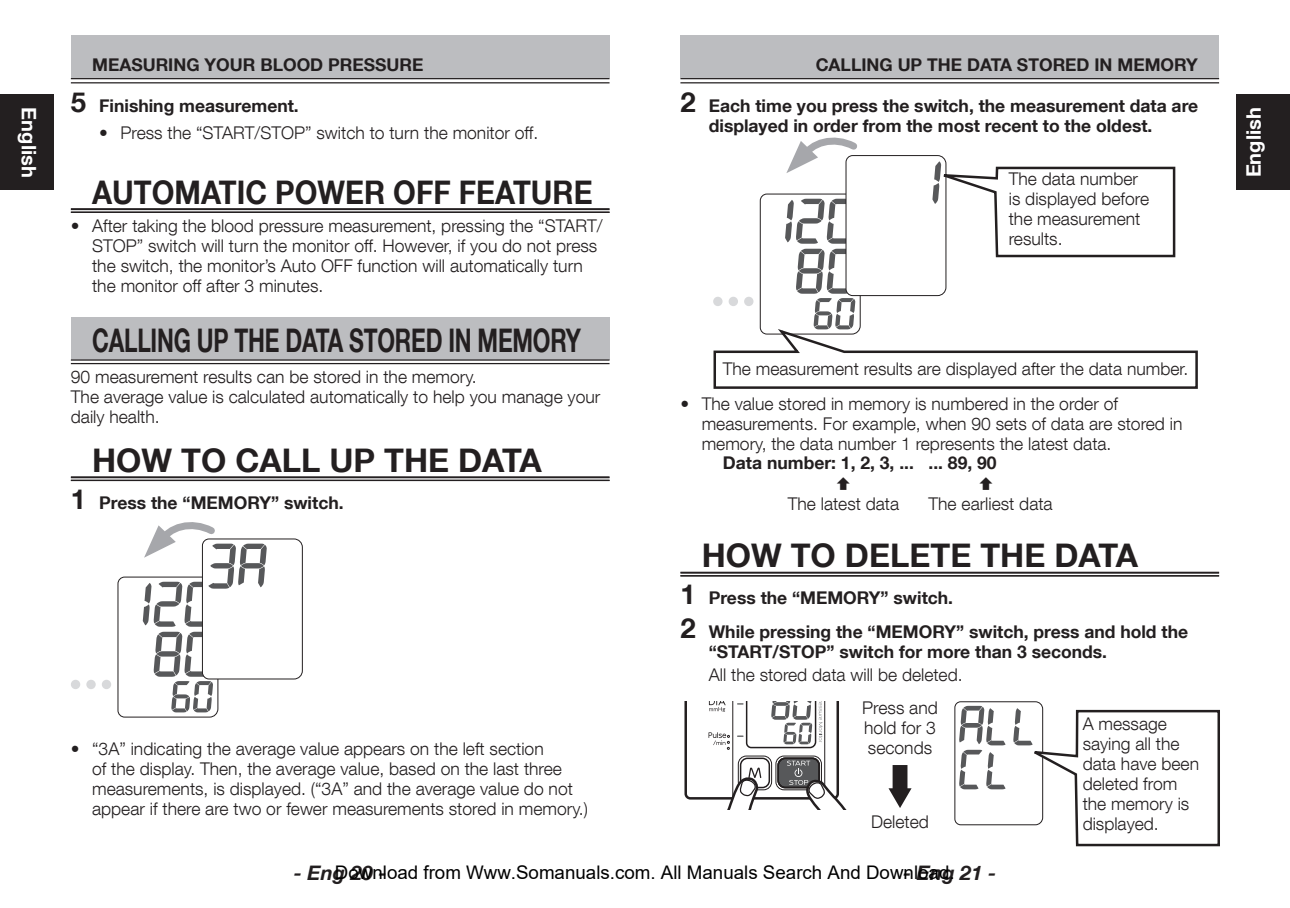
<style>
.page{position:relative;width:1290px;height:908px;background:#fff}
.page>*{position:absolute;margin:0;border:0;box-sizing:border-box;transform-origin:0 0}
.t1{font:700 32.5px "Helvetica Neue LT Com";color:#231f20}
.t2{font:700 32.5px "Helvetica Neue LT Com";color:#231f20;scale:.7 1}
.t3{font:700 32.5px "Helvetica Neue LT Com";color:#231f20;scale:.9 1}
.t4{font:italic 700 20px "Helvetica Neue LT Com";color:#231f20}
.t5{font:700 20px "Helvetica Neue LT Com";color:#fff}
.t6{font:18.75px "Arial";color:#000}
.t7{font:300 17.5px/20px "Helvetica Neue LT Com";color:#231f20}
.t8{font:700 17.5px/20px "Helvetica Neue LT Com";color:#231f20}
.s1{font-size:27.5px}
</style>
<div class="page">
<div style="left:71px;top:35px;width:538px;height:43px;background:#bcbdc0"></div>
<hr style="left:71px;top:82px;width:538px;height:1px;background:#231f20">
<hr style="left:71px;top:78px;width:538px;height:1px;background:#231f20">
<div style="left:0;top:94px;width:53px;height:96px;background:#231f20"></div>
<div style="left:680px;top:35px;width:539px;height:43px;background:#bcbdc0"></div>
<hr style="left:680px;top:78px;width:539px;height:1px;background:#231f20">
<hr style="left:680px;top:82px;width:539px;height:1px;background:#231f20">
<div style="left:1237px;top:94px;width:53px;height:96px;background:#231f20"></div>
<hr style="left:71px;top:209px;width:538px;height:1px;background:#231f20">
<hr style="left:71px;top:208px;width:538px;height:1px;background:#231f20">
<hr style="left:71px;top:211px;width:538px;height:2px;background:#231f20">
<div style="left:71px;top:317px;width:538px;height:42px;background:#bcbdc0"></div>
<hr style="left:71px;top:359px;width:538px;height:1px;background:#231f20">
<hr style="left:71px;top:363px;width:538px;height:1px;background:#231f20">
<hr style="left:71px;top:477px;width:538px;height:1px;background:#231f20">
<hr style="left:71px;top:476px;width:538px;height:1px;background:#231f20">
<hr style="left:71px;top:479px;width:538px;height:2px;background:#231f20">
<div style="left:102px;top:679px;width:9px;height:9px;background:#d8d9db;border-radius:50%"></div>
<div style="left:86px;top:679px;width:10px;height:9px;background:#d8d9db;border-radius:50%"></div>
<div style="left:71px;top:679px;width:9px;height:9px;background:#d8d9db;border-radius:50%"></div>
<svg style="left:117px;top:522px;width:186px;height:195px"></svg>
<svg style="left:713px;top:137px;width:485px;height:252px"></svg>
<hr style="left:680px;top:572px;width:539px;height:1px;background:#231f20">
<hr style="left:680px;top:571px;width:539px;height:1px;background:#231f20">
<hr style="left:680px;top:575px;width:539px;height:1px;background:#231f20">
<svg style="left:888px;top:765px;width:23px;height:42px"></svg>
<svg style="left:684px;top:701px;width:162px;height:108px"></svg>
<svg style="left:954px;top:701px;width:266px;height:146px"></svg>
<p class="t5" style="left:36px;top:107px;width:71px;rotate:90deg">English</p>
<p class="t8" style="left:92px;top:57px;width:333px">MEASURING YOUR BLOOD PRESSURE</p>
<p class="t8" style="left:71px;top:98px;width:229px"><span class="s1">5</span> Finishing measurement.</p>
<p class="t7" style="left:99px;top:125px;width:440px">• Press the “START/STOP” switch to turn the monitor off.</p>
<h1 class="t3" style="left:92px;top:180px;width:558px">AUTOMATIC POWER OFF FEATURE</h1>
<p class="t7" style="left:92px;top:218px;width:512px;text-indent:-21px">• After taking the blood pressure measurement, pressing the “START/ STOP” switch will turn the monitor off. However, if you do not press the switch, the monitor’s Auto OFF function will automatically turn the monitor off after 3 minutes.</p>
<h1 class="t2" style="left:92px;top:329px;width:700px">CALLING UP THE DATA STORED IN MEMORY</h1>
<p class="t7" style="left:71px;top:369px;width:531px">90 measurement results can be stored in the memory.<br>The average value is calculated automatically to help you manage your daily health.</p>
<h1 class="t1" style="left:92px;top:448px;width:451px">HOW TO CALL UP THE DATA</h1>
<p class="t8" style="left:71px;top:495px;width:274px"><span class="s1">1</span> Press the “MEMORY” switch.</p>
<p class="t7" style="left:92px;top:740px;width:497px;text-indent:-21px">• “3A” indicating the average value appears on the left section<br>of the display. Then, the average value, based on the last three measurements, is displayed. (“3A” and the average value do not appear if there are two or fewer measurements stored in memory.)</p>
<p class="t8" style="left:816px;top:57px;width:384px">CALLING UP THE DATA STORED IN MEMORY</p>
<p class="t8" style="left:709px;top:98px;width:491px;text-indent:-28px"><span class="s1">2</span> Each time you press the switch, the measurement data are displayed in order from the most recent to the oldest.</p>
<p class="t7" style="left:1009px;top:171px;width:142px">The data number is displayed before the measurement results.</p>
<p class="t7" style="left:723px;top:360px;width:467px">The measurement results are displayed after the data number.</p>
<p class="t7" style="left:702px;top:396px;width:482px;text-indent:-21px">• The value stored in memory is numbered in the order of measurements. For example, when 90 sets of data are stored in memory, the data number 1 represents the latest data.</p>
<p class="t8" style="left:723px;top:455px;width:275px">Data number: 1, 2, 3, ... ... 89, 90</p>
<p class="t7" style="left:788px;top:496px;width:113px">The latest data</p>
<p class="t7" style="left:928px;top:496px;width:126px">The earliest data</p>
<h1 class="t1" style="left:702px;top:544px;width:438px">HOW TO DELETE THE DATA</h1>
<p class="t8" style="left:680px;top:582px;width:509px;line-height:34.2px"><span class="s1">1</span> Press the “MEMORY” switch.<br><span class="s1">2</span> While pressing the “MEMORY” switch, press and hold the</p>
<p class="t8" style="left:709px;top:643px;width:400px">“START/STOP” switch for more than 3 seconds.</p>
<p class="t7" style="left:709px;top:667px;width:255px">All the stored data will be deleted.</p>
<p class="t7" style="left:862px;top:699px;width:77px;text-align:justify">Press and hold for 3 seconds</p>
<p class="t7" style="left:871px;top:814px;width:59px">Deleted</p>
<p class="t7" style="left:1082px;top:715px;width:118px">A message saying all the data have been deleted from the memory is displayed.</p>
<p class="t6" style="left:335px;top:861px;width:621px">Download from Www.Somanuals.com. All Manuals Search And Download.</p>
<p class="t4" style="left:294px;top:865px;width:94px">- Eng 20 -</p>
<p class="t4" style="left:903px;top:865px;width:94px">- Eng 21 -</p>
<p class="t5" style="left:1246px;top:177px;width:71px;rotate:-90deg">English</p>
</div>
